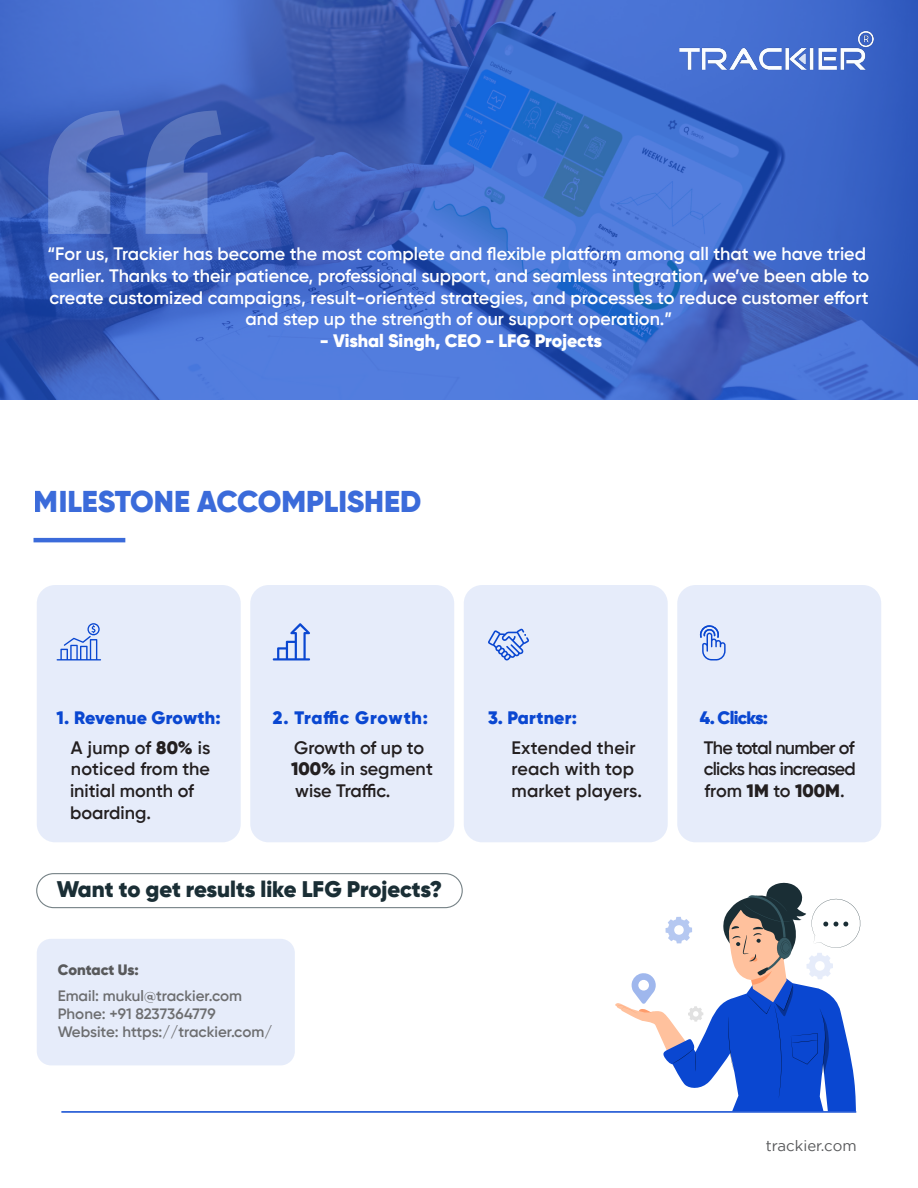
<style>
.page{position:relative;width:918px;height:1188px;background:#fff}
.page>*{position:absolute;margin:0;border:0;box-sizing:border-box;transform-origin:0 0}
.t1{font:700 383.1px "Gotham";color:#fff}
.t2{font:900 30px "Gilroy";color:#0a47d1}
.t3{font:900 22.5px "Gilroy";letter-spacing:-.005em;color:#1a2e35}
.t4{font:600 18px/21.6px "Gilroy";letter-spacing:-.005em;color:#fff;text-align:center}
.t5{font:600 18px/21.6px "Gilroy";color:#231f20}
.t6{font:900 18px/30px "Gilroy";letter-spacing:.01em;color:#0a47d1;text-align:center}
.t7{font:900 18px "Gilroy";letter-spacing:-.005em;color:#fff}
.t8{font:900 18px "Gilroy";letter-spacing:.04em;color:#0a47d1}
.t9{font:600 15px/18px "Gilroy";color:#6d6e70}
.t10{font:15px "Gotham";color:#58595b}
.t11{font:900 15px "Gilroy";letter-spacing:-.005em;color:#58595b}
.s1{font-weight:600;color:#231f20}
.s2{color:#231f20}
.s3{font-weight:900}
</style>
<div class="page">
<svg style="left:0;top:0;width:918px;height:399px;background:#3f67c6"></svg>
<img style="left:678px;top:29px;width:197px;height:43px">
<div style="left:37px;top:585px;width:204px;height:257px;background:#e6ecfa;border-radius:18px"></div>
<div style="left:250px;top:585px;width:204px;height:257px;background:#e6ecfa;border-radius:18px"></div>
<div style="left:464px;top:585px;width:204px;height:257px;background:#e6ecfa;border-radius:18px"></div>
<div style="left:677px;top:585px;width:204px;height:257px;background:#e6ecfa;border-radius:18px"></div>
<svg style="left:273px;top:623px;width:37px;height:37px"></svg>
<svg style="left:57px;top:623px;width:44px;height:37px"></svg>
<svg style="left:488px;top:628px;width:41px;height:33px"></svg>
<svg style="left:699px;top:625px;width:27px;height:35px"></svg>
<div style="left:37px;top:939px;width:258px;height:126px;background:#e6ecfa;border-radius:14px"></div>
<svg style="left:615px;top:882px;width:246px;height:229px"></svg>
<hr style="left:34px;top:538px;width:91px;height:4px;background:#3b6bda">
<div style="left:36px;top:873px;width:427px;height:35px;border:1px solid #1a2e35;border-radius:17px"></div>
<hr style="left:61px;top:1111px;width:795px;height:2px;background:#0a47d1">
<h1 class="t1" style="left:26px;top:24px;width:208px">“</h1>
<p class="t4" style="left:47px;top:243px;width:823px">“For us, Trackier has become the most complete and flexible platform among all that we have tried earlier. Thanks to their patience, professional support, and seamless integration, we’ve been able to create customized campaigns, result-oriented strategies, and processes to reduce customer effort and step up the strength of our support operation.”</p>
<p class="t7" style="left:320px;top:329px;width:284px">- Vishal Singh, CEO - LFG Projects</p>
<h2 class="t2" style="left:34px;top:482px;width:389px">MILESTONE ACCOMPLISHED</h2>
<p class="t6" style="left:57px;top:702px;width:166px">1. Revenue Growth:<br><span class="s1">A jump of</span> <span class="s2">80%</span> <span class="s1">is</span></p>
<p class="t5" style="left:70px;top:758px;width:141px">noticed from the initial month of boarding.</p>
<p class="t8" style="left:273px;top:706px;width:157px">2. Traffic Growth:</p>
<p class="t5" style="left:291px;top:736px;width:143px">Growth of up to<br><span class="s3">100%</span> in segment wise Traffic.</p>
<p class="t3" style="left:57px;top:875px;width:387px">Want to get results like LFG Projects?</p>
<p class="t11" style="left:58px;top:960px;width:83px">Contact Us:</p>
<p class="t9" style="left:58px;top:987px;width:216px">Email: mukul@trackier.com<br>Phone: +91 8237364779<br>Website: https://trackier.com/</p>
<p class="t6" style="left:488px;top:702px;width:90px">3. Partner:</p>
<p class="t5" style="left:512px;top:736px;width:132px">Extended their reach with top market players.</p>
<p class="t6" style="left:700px;top:702px;width:70px">4. Clicks:</p>
<p class="t5" style="left:704px;top:736px;width:154px;text-align:justify">The total number of clicks has increased from <span class="s3">1M</span> to <span class="s3">100M</span>.</p>
<p class="t10" style="left:766px;top:1137px;width:92px">trackier.com</p>
</div>
